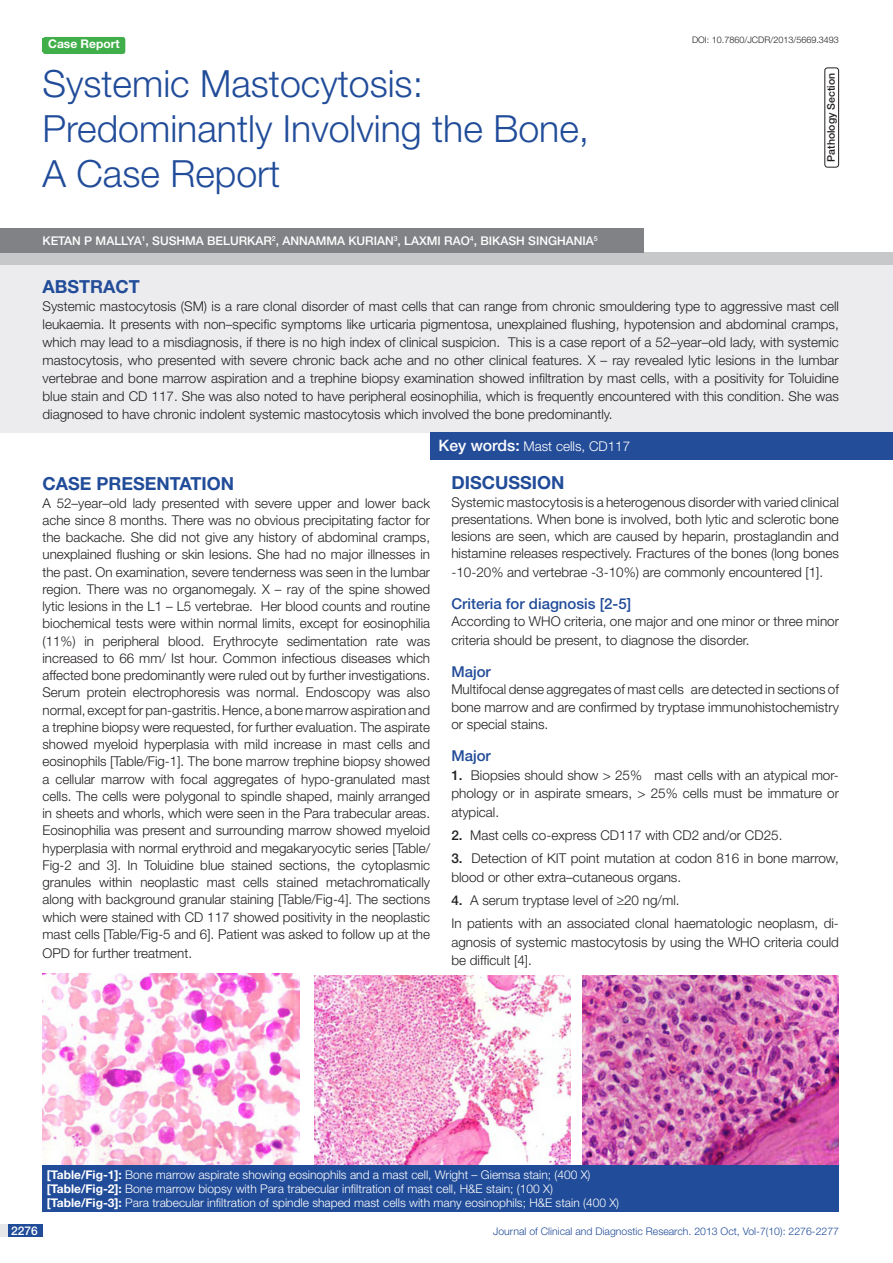
<style>
.page{position:relative;width:893px;height:1263px;background:#fff}
.page>*{position:absolute;margin:0;border:0;box-sizing:border-box;transform-origin:0 0}
.t1{font:300 37.5px/45px "Helvetica Neue";color:#214c99}
.Level_1{font:700 18px "Helvetica Neue";color:#214c99}
.Body_text{font:700 18px "Helvetica Neue";color:#214c99}
.Abstract_head{font:700 18px "Helvetica Neue";color:#214c99}
.Body_text-2{font:500 15px "Helvetica Neue";color:#214c99}
.Body_text-3{font:300 13.5px/17.2px "Helvetica Neue";color:#231f20;text-align:justify}
.Abstract_text{font:300 13.5px/18px "Helvetica Neue";color:#231f20;text-align:justify}
.t2{font:300 13.5px "Helvetica Neue";color:#fff}
.Table_text{font:300 12px "Helvetica Neue";color:#fff}
.Author{font:500 12px "Helvetica Neue";color:#fff}
.t3{font:700 12px "Helvetica Neue";color:#fff}
.t4{font:300 10.5px "Helvetica Neue";color:#214c99}
.t5{font:500 10.5px "Helvetica Neue";color:#231f20}
.DOI{font:300 9px "Helvetica Neue";color:#231f20}
.s1{color:#244d99}
.s2{font-weight:500;font-size:15.75px}
.s3{font-weight:500}
.s4{font-weight:700}
</style>
<div class="page">
<div style="left:0;top:1224px;width:43px;height:13px;background:#e6e7e9"></div>
<div style="left:8px;top:1224px;width:35px;height:13px;background:#214c99"></div>
<div style="left:43px;top:37px;width:82px;height:17px;background:#40ae49;border-radius:3px"></div>
<div style="left:0;top:263px;width:893px;height:170px;background:#ececee"></div>
<div style="left:0;top:253px;width:893px;height:12px;background:#c7c8ca"></div>
<div style="left:430px;top:432px;width:463px;height:28px;background:#244d99"></div>
<div style="left:0;top:228px;width:644px;height:25px;background:#808285"></div>
<div style="left:824px;top:67px;width:15px;height:101px;border:1px solid #231f20;border-radius:3px"></div>
<img style="left:43px;top:973px;width:257px;height:192px">
<img style="left:314px;top:975px;width:256px;height:190px">
<img style="left:582px;top:975px;width:257px;height:190px">
<div style="left:43px;top:1165px;width:796px;height:47px;background:#214c99"></div>
<p class="t3" style="left:48px;top:37px;width:73px">CASE REPORT</p>
<p class="t1" style="left:43px;top:60px;width:548px">Systemic Mastocytosis:<br>Predominantly Involving the Bone,<br>A Case Report</p>
<p class="Author" style="left:43px;top:233px;width:557px">KETAN P MALLYA<sup>1</sup>, SUSHMA BELURKAR<sup>2</sup>, ANNAMMA KURIAN<sup>3</sup>, LAXMI RAO<sup>4</sup>, BIKASH SINGHANIA<sup>5</sup></p>
<p class="DOI" style="left:692px;top:35px;width:148px">DOI: 10.7860/JCDR/2013/5669.3493</p>
<p class="t5" style="left:825px;top:162px;width:90px;rotate:-90deg">PATHOLOGY SECTION</p>
<p class="Abstract_head" style="left:43px;top:276px;width:98px">ABST<span class="s1">RAC</span>T</p>
<p class="Abstract_text" style="left:43px;top:297px;width:798px">Systemic mastocytosis (SM) is a rare clonal disorder of mast cells that can range from chronic smouldering type to aggressive mast cell leukaemia. It presents with non–specific symptoms like urticaria pigmentosa, unexplained flushing, hypotension and abdominal cramps, which may lead to a misdiagnosis, if there is no high index of clinical suspicion. This is a case report of a 52–year–old lady, with systemic mastocytosis, who presented with severe chronic back ache and no other clinical features. X – ray revealed lytic lesions in the lumbar vertebrae and bone marrow aspiration and a trephine biopsy examination showed infiltration by mast cells, with a positivity for Toluidine blue stain and CD 117. She was also noted to have peripheral eosinophilia, which is frequently encountered with this condition. She was diagnosed to have chronic indolent systemic mastocytosis which involved the bone predominantly.</p>
<p class="Level_1" style="left:43px;top:473px;width:193px">CASE PRESENTATION</p>
<p class="Body_text-3" style="left:43px;top:494px;width:389px">A 52–year–old lady presented with severe upper and lower back ache since 8 months. There was no obvious precipitating factor for the backache. She did not give any history of abdominal cramps, unexplained flushing or skin lesions. She had no major illnesses in the past. On examination, severe tenderness was seen in the lumbar region. There was no organomegaly. X – ray of the spine showed lytic lesions in the L1 – L5 vertebrae. Her blood counts and routine biochemical tests were within normal limits, except for eosinophilia (11%) in peripheral blood. Erythrocyte sedimentation rate was increased to 66 mm/ Ist hour. Common infectious diseases which affected bone predominantly were ruled out by further investigations.<br>Serum protein electrophoresis was normal. Endoscopy was also normal, except for pan-gastritis. Hence, a bone marrow aspiration and a trephine biopsy were requested, for further evaluation. The aspirate showed myeloid hyperplasia with mild increase in mast cells and eosinophils [Table/Fig-1]. The bone marrow trephine biopsy showed a cellular marrow with focal aggregates of hypo-granulated mast cells. The cells were polygonal to spindle shaped, mainly arranged in sheets and whorls, which were seen in the Para trabecular areas.<br>Eosinophilia was present and surrounding marrow showed myeloid hyperplasia with normal erythroid and megakaryocytic series [Table/ Fig-2 and 3]. In Toluidine blue stained sections, the cytoplasmic granules within neoplastic mast cells stained metachromatically along with background granular staining [Table/Fig-4]. The sections which were stained with CD 117 showed positivity in the neoplastic mast cells [Table/Fig-5 and 6]. Patient was asked to follow up at the</p>
<p class="Body_text-3" style="left:43px;top:944px;width:151px">OPD for further treatment.</p>
<p class="t2" style="left:439px;top:438px;width:193px"><span class="s2">KEY WORDS:</span> Mast cells, CD117</p>
<p class="Body_text" style="left:451px;top:472px;width:115px">DISCUSSION</p>
<p class="Body_text-3" style="left:451px;top:493px;width:389px">Systemic mastocytosis is a heterogenous disorder with varied clinical presentations. When bone is involved, both lytic and sclerotic bone lesions are seen, which are caused by heparin, prostaglandin and histamine releases respectively. Fractures of the bones (long bones</p>
<p class="Body_text-3" style="left:451px;top:563px;width:373px">-10-20% and vertebrae -3-10%) are commonly encountered [1].</p>
<p class="Body_text-2" style="left:451px;top:595px;width:181px">CRITERIA FOR DIAGNOSIS [2-5]</p>
<p class="Body_text-3" style="left:451px;top:612px;width:389px;line-height:18.8px">According to WHO criteria, one major and one minor or three minor criteria should be present, to diagnose the disorder.</p>
<p class="Body_text-2" style="left:451px;top:663px;width:41px">MAJOR</p>
<p class="Body_text-3" style="left:451px;top:681px;width:389px">Multifocal dense aggregates of mast cells are detected in sections of bone marrow and are confirmed by tryptase immunohistochemistry or special stains.</p>
<p class="Body_text-2" style="left:451px;top:746px;width:41px">MAJOR</p>
<p class="Body_text-3" style="left:451px;top:765px;width:389px;line-height:18.8px"><span class="s3">1.</span> Biopsies should show &gt; 25% mast cells with an atypical mor&shy;phology or in aspirate smears, &gt; 25% cells must be immature or atypical.</p>
<p class="Body_text-3" style="left:451px;top:826px;width:333px"><span class="s3">2.</span> Mast cells co-express CD117 with CD2 and/or CD25.</p>
<p class="Body_text-3" style="left:451px;top:849px;width:389px;line-height:18.8px"><span class="s3">3.</span> Detection of KIT point mutation at codon 816 in bone marrow, blood or other extra–cutaneous organs.</p>
<p class="Body_text-3" style="left:451px;top:891px;width:230px"><span class="s3">4.</span> A serum tryptase level of ≥20 ng/ml.</p>
<p class="Body_text-3" style="left:451px;top:913px;width:389px;line-height:18.8px">In patients with an associated clonal haematologic neoplasm, di&shy;agnosis of systemic mastocytosis by using the WHO criteria could be difficult [4].</p>
<p class="Table_text" style="left:47px;top:1167px;width:545px"><span class="s4">[TABLE/FIG-1]:</span> Bone marrow aspirate showing eosinophils and a mast cell, Wright – Giemsa stain; (400 X)</p>
<p class="Table_text" style="left:47px;top:1181px;width:508px"><span class="s4">[TABLE/FIG-2]:</span> Bone marrow biopsy with Para trabecular infiltration of mast cell, H&amp;E stain; (100 X)</p>
<p class="Table_text" style="left:47px;top:1196px;width:574px"><span class="s4">[TABLE/FIG-3]:</span> Para trabecular infiltration of spindle shaped mast cells with many eosinophils; H&amp;E stain (400 X)</p>
<p class="Author" style="left:11px;top:1223px;width:28px">2276</p>
<p class="t4" style="left:493px;top:1225px;width:347px">Journal of Clinical and Diagnostic Research. 2013 Oct, Vol-7(10): 2276-2277</p>
</div>
